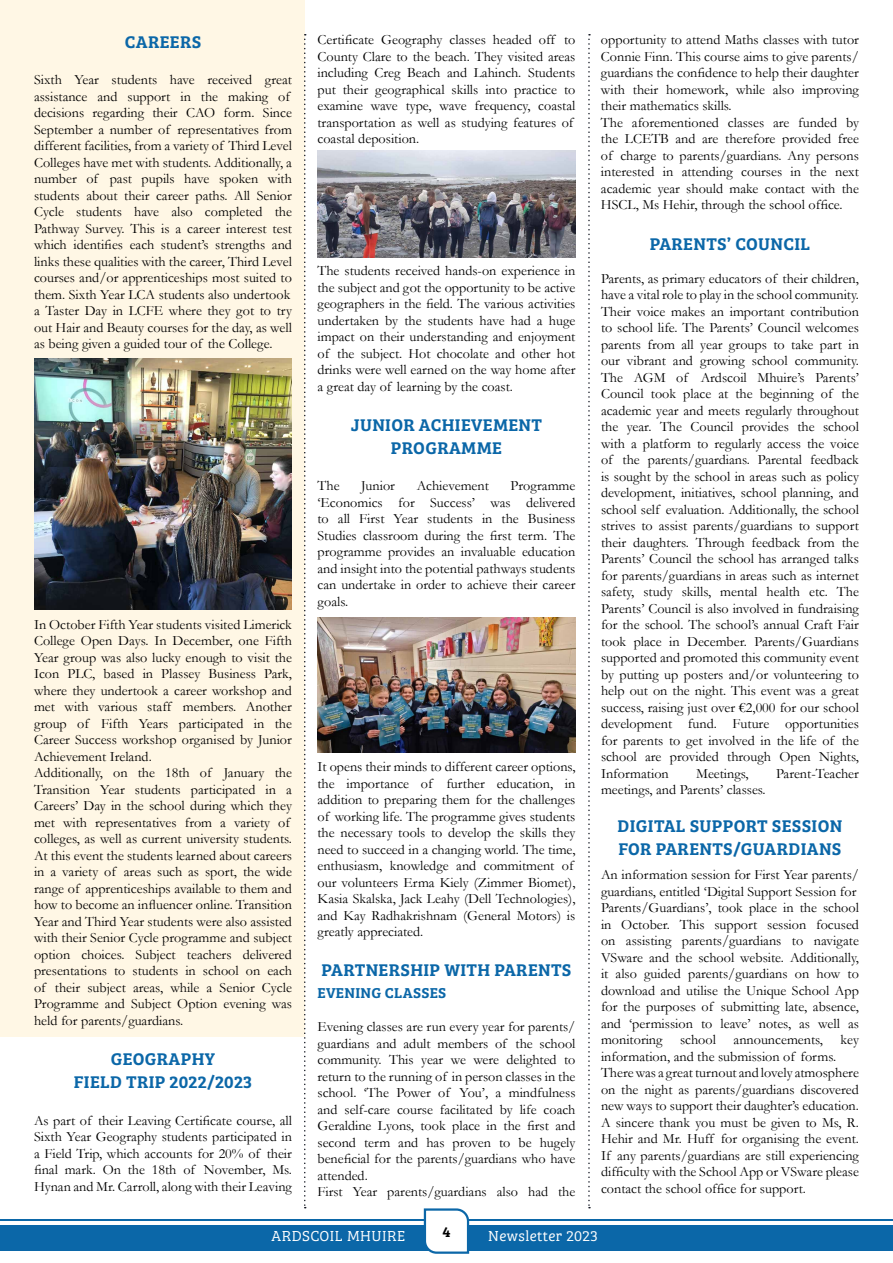
<style>
.page{position:relative;width:893px;height:1263px;background:#fff}
.page>*{position:absolute;margin:0;border:0;box-sizing:border-box;transform-origin:0 0}
.t1{font:17.55px/23.4px "Bree Serif Sb";letter-spacing:.02em;color:#0b67a8;text-align:center}
.t2{font:300 15px "Bree Serif";letter-spacing:.03em;color:#fff}
.t3{font:15px "Bree Serif Sb";color:#000}
.t4{font:14.85px "Bree Serif Sb";letter-spacing:.02em;color:#0b67a8}
.t5{font:14.1px/16.5px "Garamond";color:#000}
</style>
<div class="page">
<div style="left:0;top:0;width:305px;height:1037px;background:#fff7e5"></div>
<svg style="left:588px;top:34px;width:2px;height:1174px"></svg>
<svg style="left:304px;top:34px;width:2px;height:1174px"></svg>
<div style="left:0;top:1225px;width:893px;height:25px;background:#0b67a8"></div>
<hr style="left:0;top:1219px;width:893px;height:2px;background:#0b67a8">
<svg style="left:423px;top:1208px;width:47px;height:46px"></svg>
<img style="left:34px;top:359px;width:258px;height:251px">
<img style="left:317px;top:151px;width:258px;height:107px">
<img style="left:317px;top:617px;width:258px;height:135px">
<p class="t1" style="left:125px;top:29px;width:78px">CAREERS</p>
<p class="t5" style="left:34px;top:72px;width:259px">Sixth Year students have received great assistance and support in the making of decisions regarding their CAO form. Since September a number of representatives from different facilities, from a variety of Third Level Colleges have met with students. Additionally, a number of past pupils have spoken with students about their career paths. All Senior Cycle students have also completed the Pathway Survey. This is a career interest test which identifies each student’s strengths and links these qualities with the career, Third Level courses and/or apprenticeships most suited to them. Sixth Year LCA students also undertook a Taster Day in LCFE where they got to try out Hair and Beauty courses for the day, as well as being given a guided tour of the College.</p>
<p class="t5" style="left:34px;top:616px;width:259px">In October Fifth Year students visited Limerick College Open Days. In December, one Fifth Year group was also lucky enough to visit the Icon PLC, based in Plassey Business Park, where they undertook a career workshop and met with various staff members. Another group of Fifth Years participated in the Career Success workshop organised by Junior Achievement Ireland.<br>Additionally, on the 18th of January the Transition Year students participated in a Careers’ Day in the school during which they met with representatives from a variety of colleges, as well as current university students.<br>At this event the students learned about careers in a variety of areas such as sport, the wide range of apprenticeships available to them and how to become an influencer online. Transition Year and Third Year students were also assisted with their Senior Cycle programme and subject option choices. Subject teachers delivered presentations to students in school on each of their subject areas, while a Senior Cycle Programme and Subject Option evening was held for parents/guardians.</p>
<p class="t1" style="left:74px;top:1046px;width:180px">GEOGRAPHY<br>FIELD TRIP 2022/2023</p>
<p class="t5" style="left:34px;top:1112px;width:259px;text-align:justify">As part of their Leaving Certificate course, all Sixth Year Geography students participated in a Field Trip, which accounts for 20% of their final mark. On the 18th of November, Ms.<br>Hynan and Mr. Carroll, along with their Leaving</p>
<p class="t5" style="left:317px;top:31px;width:259px">Certificate Geography classes headed off to County Clare to the beach. They visited areas including Creg Beach and Lahinch. Students put their geographical skills into practice to examine wave type, wave frequency, coastal transportation as well as studying features of coastal deposition.</p>
<p class="t5" style="left:317px;top:262px;width:259px;text-align:justify">The students received hands-on experience in the subject and got the opportunity to be active geographers in the field. The various activities undertaken by the students have had a huge impact on their understanding and enjoyment of the subject. Hot chocolate and other hot drinks were well earned on the way home after a great day of learning by the coast.</p>
<p class="t1" style="left:351px;top:412px;width:193px">JUNIOR ACHIEVEMENT<br>PROGRAMME</p>
<p class="t5" style="left:317px;top:478px;width:24px">The</p>
<p class="t5" style="left:361px;top:478px;width:35px">Junior</p>
<p class="t5" style="left:417px;top:478px;width:74px">Achievement</p>
<p class="t5" style="left:317px;top:478px;width:259px;text-align:justify;text-indent:193px">Programme ‘Economics for Success’ was delivered to all First Year students in the Business Studies classroom during the first term. The programme provides an invaluable education and insight into the potential pathways students can undertake in order to achieve their career goals.</p>
<p class="t5" style="left:317px;top:758px;width:259px">It opens their minds to different career options, the importance of further education, in addition to preparing them for the challenges of working life. The programme gives students the necessary tools to develop the skills they need to succeed in a changing world. The time, enthusiasm, knowledge and commitment of our volunteers Erma Kiely (Zimmer Biomet), Kasia Skalska, Jack Leahy (Dell Technologies), and Kay Radhakrishnam (General Motors) is greatly appreciated.</p>
<p class="t1" style="left:322px;top:957px;width:251px">PARTNERSHIP WITH PARENTS</p>
<p class="t4" style="left:317px;top:982px;width:130px">EVENING CLASSES</p>
<p class="t5" style="left:317px;top:1018px;width:259px">Evening classes are run every year for parents/ guardians and adult members of the school community. This year we were delighted to return to the running of in person classes in the school. ‘The Power of You’, a mindfulness and self-care course facilitated by life coach Geraldine Lyons, took place in the first and second term and has proven to be hugely beneficial for the parents/guardians who have attended.<br>First Year parents/guardians also had the</p>
<p class="t5" style="left:601px;top:31px;width:259px">opportunity to attend Maths classes with tutor Connie Finn. This course aims to give parents/ guardians the confidence to help their daughter with their homework, while also improving their mathematics skills.<br>The aforementioned classes are funded by the LCETB and are therefore provided free of charge to parents/guardians. Any persons interested in attending courses in the next academic year should make contact with the HSCL, Ms Hehir, through the school office.</p>
<p class="t1" style="left:650px;top:231px;width:162px">PARENTS’ COUNCIL</p>
<p class="t5" style="left:601px;top:270px;width:260px;text-align:justify">Parents, as primary educators of their children, have a vital role to play in the school community.<br>Their voice makes an important contribution to school life. The Parents’ Council welcomes parents from all year groups to take part in our vibrant and growing school community.<br>The AGM of Ardscoil Mhuire’s Parents’ Council took place at the beginning of the academic year and meets regularly throughout the year. The Council provides the school with a platform to regularly access the voice of the parents/guardians. Parental feedback is sought by the school in areas such as policy development, initiatives, school planning, and school self evaluation. Additionally, the school strives to assist parents/guardians to support their daughters. Through feedback from the Parents’ Council the school has arranged talks for parents/guardians in areas such as internet safety, study skills, mental health etc. The Parents’ Council is also involved in fundraising for the school. The school’s annual Craft Fair took place in December. Parents/Guardians supported and promoted this community event by putting up posters and/or volunteering to help out on the night. This event was a great success, raising just over €2,000 for our school development fund. Future opportunities for parents to get involved in the life of the school are provided through Open Nights, Information</p>
<p class="t5" style="left:696px;top:765px;width:54px">Meetings,</p>
<p class="t5" style="left:776px;top:765px;width:84px">Parent-Teacher</p>
<p class="t5" style="left:601px;top:781px;width:166px">meetings, and Parents’ classes.</p>
<p class="t1" style="left:618px;top:813px;width:226px;text-align:left">DIGITAL SUPPORT SESSION<br>FOR PARENTS/GUARDIANS</p>
<p class="t5" style="left:601px;top:866px;width:259px">An information session for First Year parents/ guardians, entitled ‘Digital Support Session for Parents/Guardians’, took place in the school in October. This support session focused on assisting parents/guardians to navigate VSware and the school website. Additionally, it also guided parents/guardians on how to download and utilise the Unique School App for the purposes of submitting late, absence, and ‘permission to leave’ notes, as well as monitoring school announcements, key information, and the submission of forms.<br>There was a great turnout and lovely atmosphere on the night as parents/guardians discovered new ways to support their daughter’s education.<br>A sincere thank you must be given to Ms, R.<br>Hehir and Mr. Huff for organising the event.<br>If any parents/guardians are still experiencing difficulty with the School App or VSware please contact the school office for support.</p>
<p class="t2" style="left:272px;top:1225px;width:135px">ARDSCOIL MHUIRE</p>
<p class="t3" style="left:442px;top:1220px;width:10px">4</p>
<p class="t2" style="left:488px;top:1225px;width:111px">Newsletter 2023</p>
</div>
